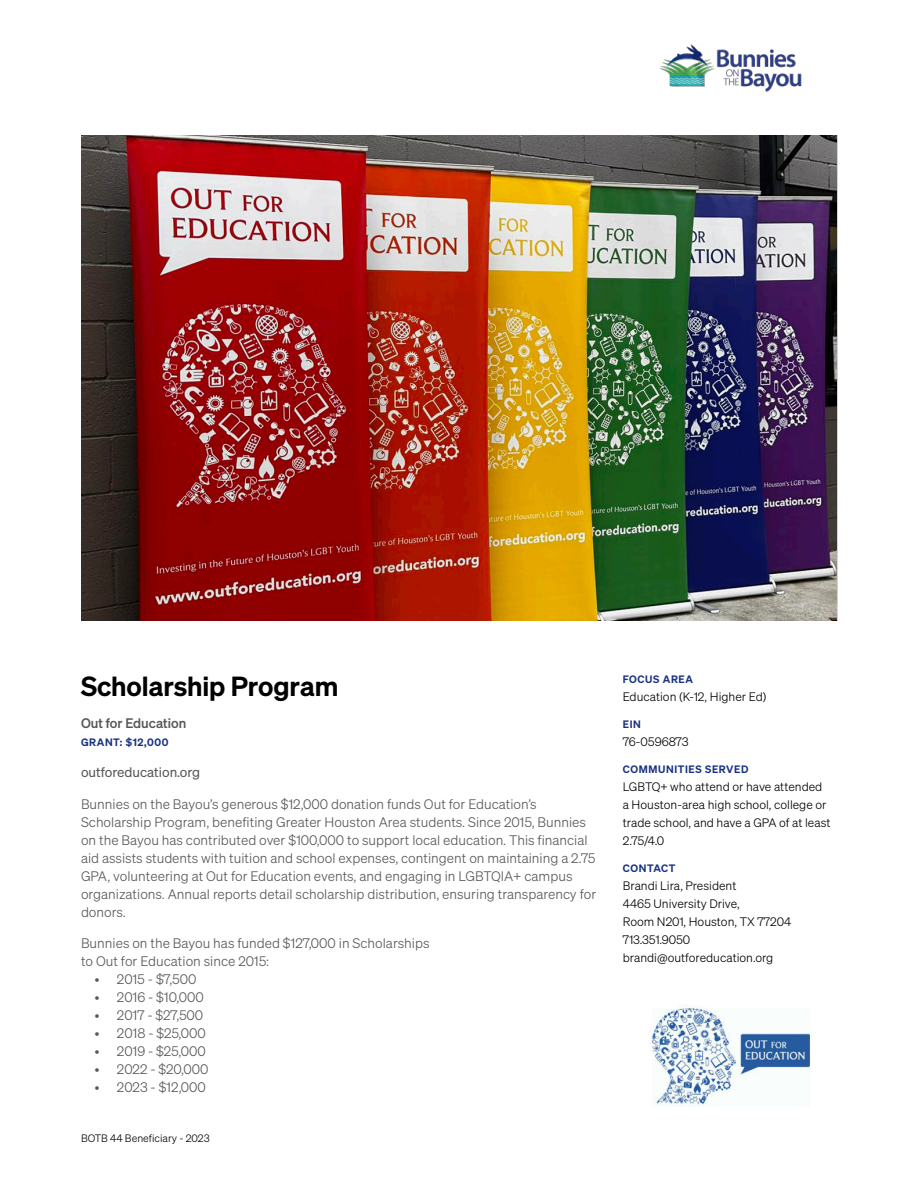
<style>
.page{position:relative;width:918px;height:1188px;background:#fff}
.page>*{position:absolute;margin:0;border:0;box-sizing:border-box;transform-origin:0 0}
.t1{font:600 27px "Sohne";letter-spacing:-.005em;color:#000001}
.t2{font:13.5px/18px "Sohne Leicht";color:#57585a}
.t3{font:13.5px "Sohne Buch";color:#57585a}
.t4{font:13.5px "Sohne Kraftig";color:#57585a}
.t5{font:12px/18px "Sohne Leicht";color:#000001}
.t6{font:600 10.5px "Sohne";letter-spacing:.06em;color:#183181}
.t7{font:10.5px "Sohne Leicht";color:#000001}
</style>
<div class="page">
<img style="left:81px;top:135px;width:756px;height:486px">
<img style="left:649px;top:1004px;width:162px;height:103px">
<img style="left:659px;top:44px;width:143px;height:47px">
<h1 class="t1" style="left:81px;top:674px;width:259px">Scholarship Program</h1>
<p class="t4" style="left:81px;top:718px;width:107px">Out for Education</p>
<p class="t6" style="left:81px;top:737px;width:89px">GRANT: $12,000</p>
<p class="t3" style="left:81px;top:767px;width:121px">outforeducation.org</p>
<p class="t2" style="left:81px;top:795px;width:517px">Bunnies on the Bayou’s generous $12,000 donation funds Out for Education’s Scholarship Program, benefiting Greater Houston Area students. Since 2015, Bunnies on the Bayou has contributed over $100,000 to support local education. This financial aid assists students with tuition and school expenses, contingent on maintaining a 2.75<br>GPA, volunteering at Out for Education events, and engaging in LGBTQIA+ campus organizations. Annual reports detail scholarship distribution, ensuring transparency for donors.</p>
<p class="t2" style="left:81px;top:935px;width:350px">Bunnies on the Bayou has funded $127,000 in Scholarships to Out for Education since 2015:</p>
<p class="t2" style="left:94px;top:971px;width:103px">• 2015 - $7,500</p>
<p class="t2" style="left:94px;top:989px;width:111px">• 2016 - $10,000</p>
<p class="t2" style="left:94px;top:1007px;width:110px">• 2017 - $27,500</p>
<p class="t2" style="left:94px;top:1025px;width:113px">• 2018 - $25,000</p>
<p class="t2" style="left:94px;top:1043px;width:113px">• 2019 - $25,000</p>
<p class="t2" style="left:94px;top:1061px;width:116px">• 2022 - $20,000</p>
<p class="t2" style="left:94px;top:1079px;width:113px">• 2023 - $12,000</p>
<p class="t7" style="left:81px;top:1134px;width:130px">BOTB 44 Beneficiary - 2023</p>
<p class="t6" style="left:623px;top:675px;width:72px">FOCUS AREA</p>
<p class="t5" style="left:623px;top:688px;width:145px">Education (K-12, Higher Ed)</p>
<p class="t6" style="left:623px;top:720px;width:20px">EIN</p>
<p class="t5" style="left:623px;top:733px;width:67px">76-0596873</p>
<p class="t6" style="left:623px;top:765px;width:127px">COMMUNITIES SERVED</p>
<p class="t5" style="left:623px;top:778px;width:209px">LGBTQ+ who attend or have attended a Houston-area high school, college or trade school, and have a GPA of at least<br>2.75/4.0</p>
<p class="t6" style="left:623px;top:863px;width:54px">CONTACT</p>
<p class="t5" style="left:623px;top:877px;width:170px">Brandi Lira, President<br>4465 University Drive,<br>Room N201, Houston, TX 77204<br>713.351.9050 brandi@outforeducation.org</p>
</div>
